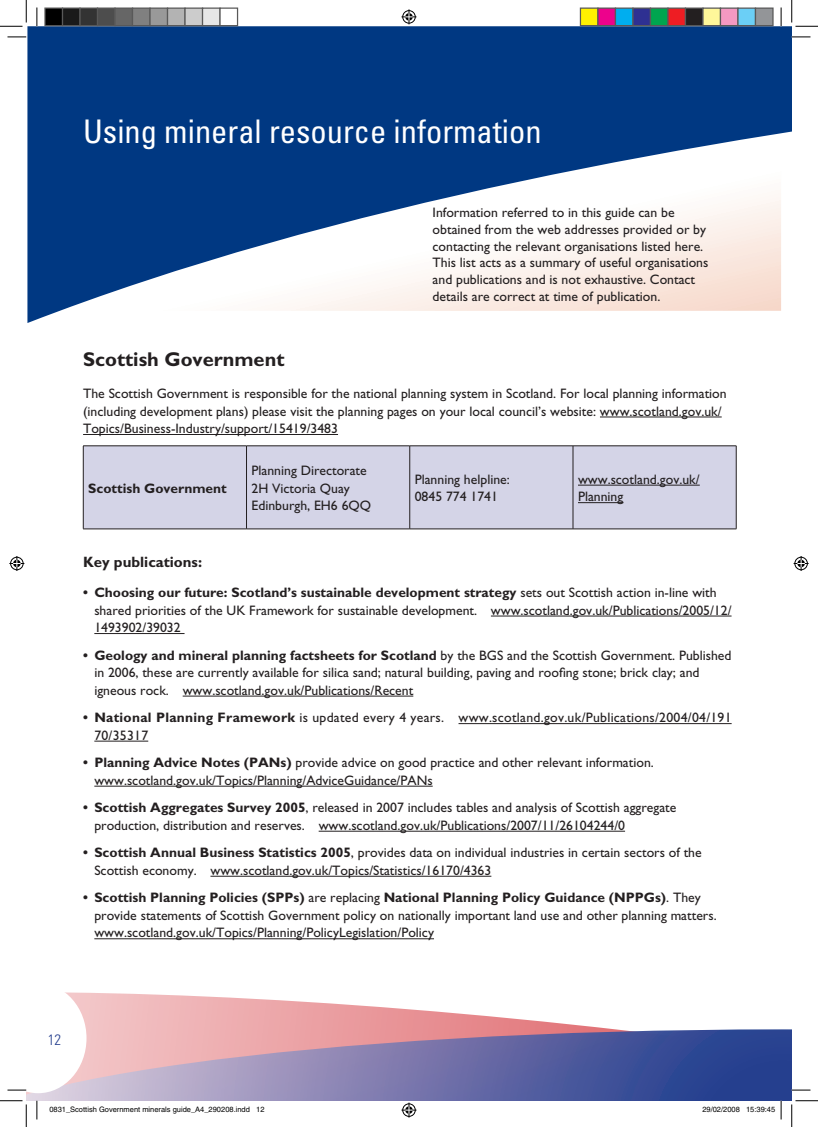
<style>
.page{position:relative;width:818px;height:1127px;background:#fff}
.page>*{position:absolute;margin:0;border:0;box-sizing:border-box;transform-origin:0 0}
.t1{font:condensed 32.5px "Univers";color:#fff}
.t2{font:700 20px "Gill Sans";color:#231f20}
.t3{font:700 15px "Gill Sans";color:#231f20}
.t4{font:300 condensed 15px "Univers";color:#253f8e}
.t5{font:13.75px/17.5px "Gill Sans";color:#231f20}
.t6{font:13.75px/17.5px "Gill Sans";letter-spacing:.02em;color:#231f20}
.t7{font:700 13.75px "Gill Sans";color:#231f20}
.t8{font:7.5px "Helvetica";color:#000}
.s1{font-weight:700}
</style>
<div class="page">
<hr style="left:600px;top:416px;width:122px;height:1px;background:#231f20">
<hr style="left:83px;top:434px;width:255px;height:1px;background:#231f20">
<hr style="left:491px;top:615px;width:240px;height:1px;background:#231f20">
<hr style="left:94px;top:633px;width:91px;height:1px;background:#231f20">
<hr style="left:183px;top:695px;width:230px;height:1px;background:#231f20">
<hr style="left:458px;top:723px;width:274px;height:1px;background:#231f20">
<hr style="left:94px;top:740px;width:54px;height:1px;background:#231f20">
<hr style="left:94px;top:785px;width:339px;height:1px;background:#231f20">
<hr style="left:319px;top:830px;width:306px;height:1px;background:#231f20">
<hr style="left:210px;top:875px;width:281px;height:1px;background:#231f20">
<hr style="left:94px;top:938px;width:340px;height:1px;background:#231f20">
<div style="left:84px;top:446px;width:652px;height:82px;background:#d4d4e7"></div>
<hr style="left:83px;top:445px;width:163px;height:1px;background:#231f20">
<hr style="left:83px;top:446px;width:1px;height:82px;background:#231f20">
<hr style="left:246px;top:445px;width:164px;height:1px;background:#231f20">
<hr style="left:410px;top:445px;width:163px;height:1px;background:#231f20">
<hr style="left:573px;top:445px;width:163px;height:1px;background:#231f20">
<hr style="left:736px;top:446px;width:1px;height:82px;background:#231f20">
<hr style="left:83px;top:528px;width:163px;height:1px;background:#231f20">
<hr style="left:246px;top:528px;width:164px;height:1px;background:#231f20">
<hr style="left:410px;top:528px;width:163px;height:1px;background:#231f20">
<hr style="left:573px;top:528px;width:163px;height:1px;background:#231f20">
<hr style="left:246px;top:446px;width:1px;height:82px;background:#231f20">
<hr style="left:409px;top:446px;width:1px;height:82px;background:#231f20">
<hr style="left:573px;top:446px;width:1px;height:82px;background:#231f20">
<hr style="left:578px;top:484px;width:122px;height:1px;background:#231f20">
<hr style="left:578px;top:502px;width:45px;height:1px;background:#231f20">
<svg style="left:27px;top:26px;width:765px;height:297px;fill:#003882"></svg>
<svg style="left:87px;top:992px;width:525px;height:37px"></svg>
<svg style="left:26px;top:1029px;width:766px;height:71px;background:#847ba9"></svg>
<svg style="left:8px;top:36px;width:18px;height:2px"></svg>
<svg style="left:792px;top:36px;width:18px;height:2px"></svg>
<svg style="left:8px;top:992px;width:79px;height:100px"></svg>
<svg style="left:792px;top:1089px;width:18px;height:1px"></svg>
<svg style="left:36px;top:8px;width:2px;height:18px"></svg>
<svg style="left:36px;top:1100px;width:2px;height:19px"></svg>
<svg style="left:780px;top:8px;width:2px;height:18px"></svg>
<svg style="left:0;top:0;width:27px;height:27px"></svg>
<svg style="left:0;top:1100px;width:27px;height:26px"></svg>
<svg style="left:791px;top:0;width:27px;height:27px"></svg>
<svg style="left:791px;top:1100px;width:27px;height:26px"></svg>
<svg style="left:401px;top:9px;width:15px;height:15px"></svg>
<svg style="left:401px;top:1102px;width:15px;height:15px"></svg>
<svg style="left:9px;top:556px;width:15px;height:15px"></svg>
<svg style="left:793px;top:556px;width:15px;height:15px"></svg>
<div style="left:45px;top:8px;width:18px;height:18px;background:#000"></div>
<div style="left:44px;top:8px;width:19px;height:18px;border:1px solid #595959"></div>
<div style="left:63px;top:8px;width:17px;height:18px;background:#1a1a1a"></div>
<div style="left:62px;top:8px;width:19px;height:18px;border:1px solid #595959"></div>
<div style="left:80px;top:8px;width:18px;height:18px;background:#333"></div>
<div style="left:79px;top:8px;width:19px;height:18px;border:1px solid #595959"></div>
<div style="left:98px;top:8px;width:17px;height:18px;background:#4d4d4d"></div>
<div style="left:97px;top:8px;width:19px;height:18px;border:1px solid #595959"></div>
<div style="left:115px;top:8px;width:18px;height:18px;background:#666"></div>
<div style="left:114px;top:8px;width:19px;height:18px;border:1px solid #595959"></div>
<div style="left:133px;top:8px;width:17px;height:18px;background:#808080"></div>
<div style="left:132px;top:8px;width:19px;height:18px;border:1px solid #595959"></div>
<div style="left:150px;top:8px;width:18px;height:18px;background:#999"></div>
<div style="left:149px;top:8px;width:19px;height:18px;border:1px solid #595959"></div>
<div style="left:168px;top:8px;width:17px;height:18px;background:#b3b3b3"></div>
<div style="left:167px;top:8px;width:19px;height:18px;border:1px solid #595959"></div>
<div style="left:185px;top:8px;width:18px;height:18px;background:#ccc"></div>
<div style="left:184px;top:8px;width:19px;height:18px;border:1px solid #595959"></div>
<div style="left:203px;top:8px;width:17px;height:18px;background:#e6e6e6"></div>
<div style="left:202px;top:8px;width:19px;height:18px;border:1px solid #595959"></div>
<div style="left:219px;top:8px;width:19px;height:18px;border:1px solid #595959"></div>
<div style="left:580px;top:8px;width:18px;height:18px;background:#fff101"></div>
<div style="left:580px;top:8px;width:18px;height:18px;border:1px solid #595959"></div>
<div style="left:598px;top:8px;width:17px;height:18px;background:#ed028c"></div>
<div style="left:597px;top:8px;width:19px;height:18px;border:1px solid #595959"></div>
<div style="left:615px;top:8px;width:18px;height:18px;background:#00aeef"></div>
<div style="left:615px;top:8px;width:18px;height:18px;border:1px solid #595959"></div>
<div style="left:633px;top:8px;width:17px;height:18px;background:#2e3092"></div>
<div style="left:632px;top:8px;width:19px;height:18px;border:1px solid #595959"></div>
<div style="left:650px;top:8px;width:18px;height:18px;background:#00a54f"></div>
<div style="left:650px;top:8px;width:18px;height:18px;border:1px solid #595959"></div>
<div style="left:668px;top:8px;width:17px;height:18px;background:#ee1d23"></div>
<div style="left:667px;top:8px;width:19px;height:18px;border:1px solid #595959"></div>
<div style="left:685px;top:8px;width:18px;height:18px;background:#231f20"></div>
<div style="left:685px;top:8px;width:18px;height:18px;border:1px solid #595959"></div>
<div style="left:703px;top:8px;width:17px;height:18px;background:#fff79a"></div>
<div style="left:702px;top:8px;width:19px;height:18px;border:1px solid #595959"></div>
<div style="left:720px;top:8px;width:18px;height:18px;background:#f499c2"></div>
<div style="left:720px;top:8px;width:18px;height:18px;border:1px solid #595959"></div>
<div style="left:738px;top:8px;width:17px;height:18px;background:#6bcff6"></div>
<div style="left:737px;top:8px;width:19px;height:18px;border:1px solid #595959"></div>
<div style="left:755px;top:8px;width:18px;height:18px;background:#939598"></div>
<div style="left:755px;top:8px;width:18px;height:18px;border:1px solid #595959"></div>
<svg style="left:746px;top:1100px;width:36px;height:19px"></svg>
<h1 class="t1" style="left:83px;top:111px;width:460px">Using mineral resource information</h1>
<p class="t5" style="left:433px;top:204px;width:277px;line-height:16.9px">Information referred to in this guide can be obtained from the web addresses provided or by contacting the relevant organisations listed here.<br>This list acts as a summary of useful organisations and publications and is not exhaustive. Contact details are correct at time of publication.</p>
<h2 class="t2" style="left:83px;top:347px;width:203px">Scottish Government</h2>
<p class="t5" style="left:83px;top:384px;width:645px">The Scottish Government is responsible for the national planning system in Scotland. For local planning information (including development plans) please visit the planning pages on your local council’s website: www.scotland.gov.uk/<br>Topics/Business-Industry/support/15419/3483</p>
<p class="t7" style="left:88px;top:479px;width:140px">Scottish Government</p>
<p class="t5" style="left:251px;top:461px;width:121px">Planning Directorate<br>2H Victoria Quay<br>Edinburgh, EH6 6QQ</p>
<p class="t5" style="left:415px;top:470px;width:97px">Planning helpline:<br>0845 774 1741</p>
<p class="t5" style="left:578px;top:470px;width:123px">www.scotland.gov.uk/<br>Planning</p>
<p class="t3" style="left:83px;top:553px;width:120px">Key publications:</p>
<p class="t5" style="left:94px;top:583px;width:639px;text-indent:-11px"><span class="s1">• Choosing our future: Scotland’s sustainable development strategy</span> sets out Scottish action in-line with shared priorities of the UK Framework for sustainable development. www.scotland.gov.uk/Publications/2005/12/<br>1493902/39032</p>
<p class="t5" style="left:94px;top:646px;width:639px;text-indent:-11px"><span class="s1">• Geology and mineral planning factsheets for Scotland</span> by the BGS and the Scottish Government. Published in 2006, these are currently available for silica sand; natural building, paving and roofing stone; brick clay; and igneous rock. www.scotland.gov.uk/Publications/Recent</p>
<p class="t6" style="left:94px;top:708px;width:639px;text-indent:-11px"><span class="s1">• National Planning Framework</span> is updated every 4 years. www.scotland.gov.uk/Publications/2004/04/191<br>70/35317</p>
<p class="t5" style="left:94px;top:753px;width:561px;text-indent:-11px"><span class="s1">• Planning Advice Notes (PANs)</span> provide advice on good practice and other relevant information. www.scotland.gov.uk/Topics/Planning/AdviceGuidance/PANs</p>
<p class="t5" style="left:94px;top:798px;width:583px;text-indent:-11px"><span class="s1">• Scottish Aggregates Survey 2005</span>, released in 2007 includes tables and analysis of Scottish aggregate production, distribution and reserves. www.scotland.gov.uk/Publications/2007/11/26104244/0</p>
<p class="t5" style="left:94px;top:843px;width:609px;text-indent:-11px"><span class="s1">• Scottish Annual Business Statistics 2005</span>, provides data on individual industries in certain sectors of the<br>Scottish economy. www.scotland.gov.uk/Topics/Statistics/16170/4363</p>
<p class="t5" style="left:94px;top:888px;width:624px;text-indent:-11px"><span class="s1">• Scottish Planning Policies (SPPs)</span> are replacing <span class="s1">National Planning Policy Guidance (NPPGs)</span>. They provide statements of Scottish Government policy on nationally important land use and other planning matters. www.scotland.gov.uk/Topics/Planning/PolicyLegislation/Policy</p>
<p class="t4" style="left:48px;top:1030px;width:15px">12</p>
<p class="t8" style="left:49px;top:1104px;width:217px">0831_Scottish Government minerals guide_A4_290208.indd 12</p>
<p class="t8" style="left:702px;top:1104px;width:74px">29/02/2008 15:39:45</p>
</div>
